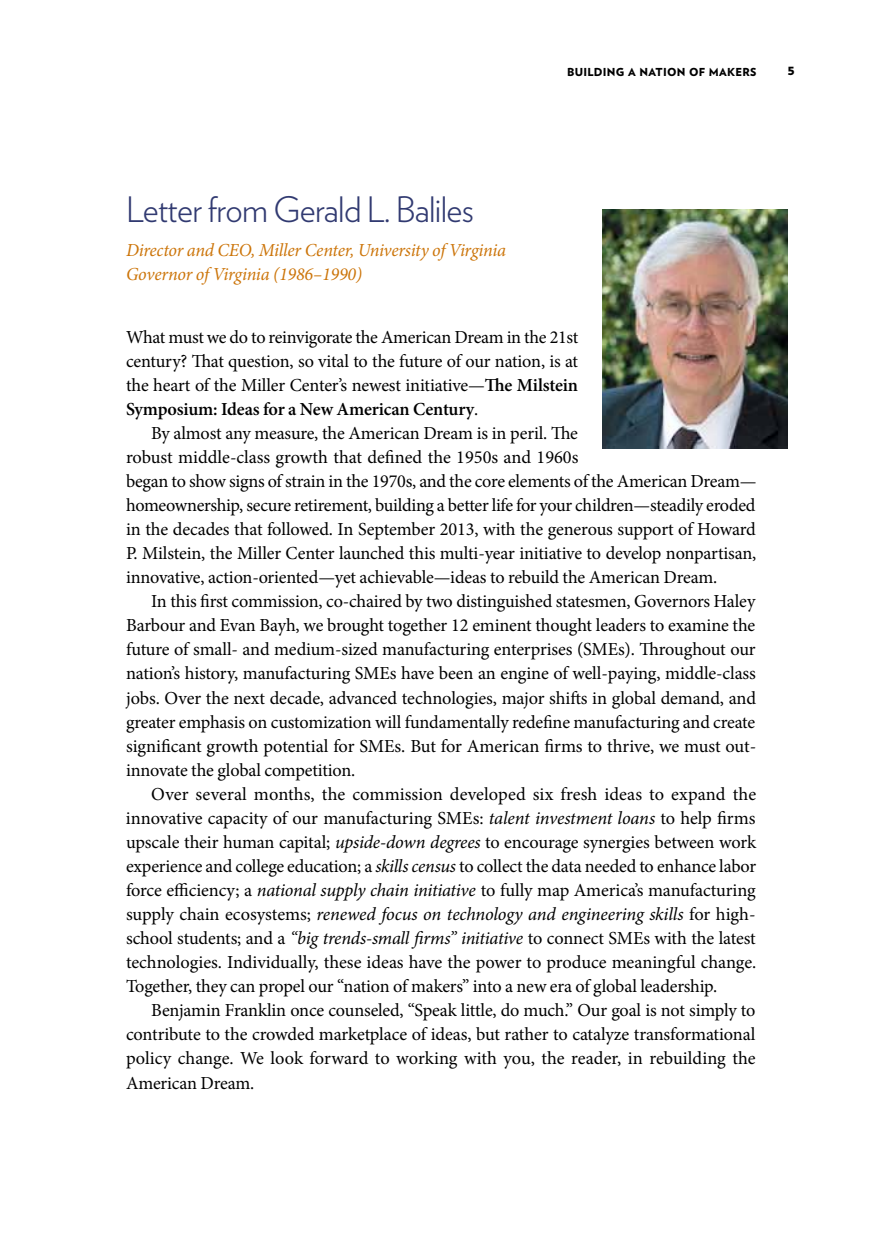
<style>
.page{position:relative;width:882px;height:1260px;background:#fff}
.page>*{position:absolute;margin:0;border:0;box-sizing:border-box;transform-origin:0 0}
.t1{font:300 35px "Verlag";letter-spacing:-.02em;color:#313a71}
.t2{font:18.38px/24px "Minion Pro";letter-spacing:-.01em;color:#000;text-align:justify}
.t3{font:italic 18.38px/24.2px "Minion Pro";letter-spacing:-.015em;color:#cc750a}
.t4{font:900 14px "Verlag";color:#000}
.t5{font:900 11.03px "Verlag";letter-spacing:.02em;color:#000}
.s1{font-weight:600}
.s2{font-style:italic}
</style>
<div class="page">
<img style="left:602px;top:209px;width:186px;height:240px">
<h1 class="t1" style="left:126px;top:184px;width:350px">Letter from Gerald L. Baliles</h1>
<p class="t3" style="left:126px;top:238px;width:382px">Director and CEO, Miller Center, University of Virginia<br>Governor of Virginia (1986–1990)</p>
<p class="t5" style="left:567px;top:63px;width:191px">BUILDING A NATION OF MAKERS</p>
<p class="t4" style="left:788px;top:58px;width:9px">5</p>
<p class="t2" style="left:126px;top:325px;width:454px">What must we do to reinvigorate the American Dream in the 21st century? That question, so vital to the future of our nation, is at the heart of the Miller Center’s newest initiative—<span class="s1">The Milstein Symposium: Ideas for a New American Century</span>.</p>
<p class="t2" style="left:126px;top:421px;width:632px;text-align:left;text-indent:25px">By almost any measure, the American Dream is in peril. The<br>robust middle-class growth that defined the 1950s and 1960s<br>began to show signs of strain in the 1970s, and the core elements of the American Dream— homeownership, secure retirement, building a better life for your children—steadily eroded in the decades that followed. In September 2013, with the generous support of Howard P. Milstein, the Miller Center launched this multi-year initiative to develop nonpartisan, innovative, action-oriented—yet achievable—ideas to rebuild the American Dream.</p>
<p class="t2" style="left:126px;top:589px;width:632px;text-indent:25px">In this first commission, co-chaired by two distinguished statesmen, Governors Haley Barbour and Evan Bayh, we brought together 12 eminent thought leaders to examine the future of small- and medium-sized manufacturing enterprises (SMEs). Throughout our nation’s history, manufacturing SMEs have been an engine of well-paying, middle-class jobs. Over the next decade, advanced technologies, major shifts in global demand, and greater emphasis on customization will fundamentally redefine manufacturing and create significant growth potential for SMEs. But for American firms to thrive, we must out&shy;innovate the global competition.</p>
<p class="t2" style="left:126px;top:782px;width:632px;text-indent:25px">Over several months, the commission developed six fresh ideas to expand the innovative capacity of our manufacturing SMEs: <span class="s2">talent investment loans</span> to help firms upscale their human capital; <span class="s2">upside-down degrees</span> to encourage synergies between work experience and college education; a <span class="s2">skills census</span> to collect the data needed to enhance labor force efficiency; a <span class="s2">national supply chain initiative</span> to fully map America’s manufacturing supply chain ecosystems; <span class="s2">renewed focus on technology and engineering skills</span> for high&shy;school students; and a <span class="s2">“big trends-small firms” initiative</span> to connect SMEs with the latest technologies. Individually, these ideas have the power to produce meaningful change.<br>Together, they can propel our “nation of makers” into a new era of global leadership.</p>
<p class="t2" style="left:126px;top:999px;width:631px;text-indent:25px">Benjamin Franklin once counseled, “Speak little, do much.” Our goal is not simply to contribute to the crowded marketplace of ideas, but rather to catalyze transformational policy change. We look forward to working with you, the reader, in rebuilding the American Dream.</p>
</div>
